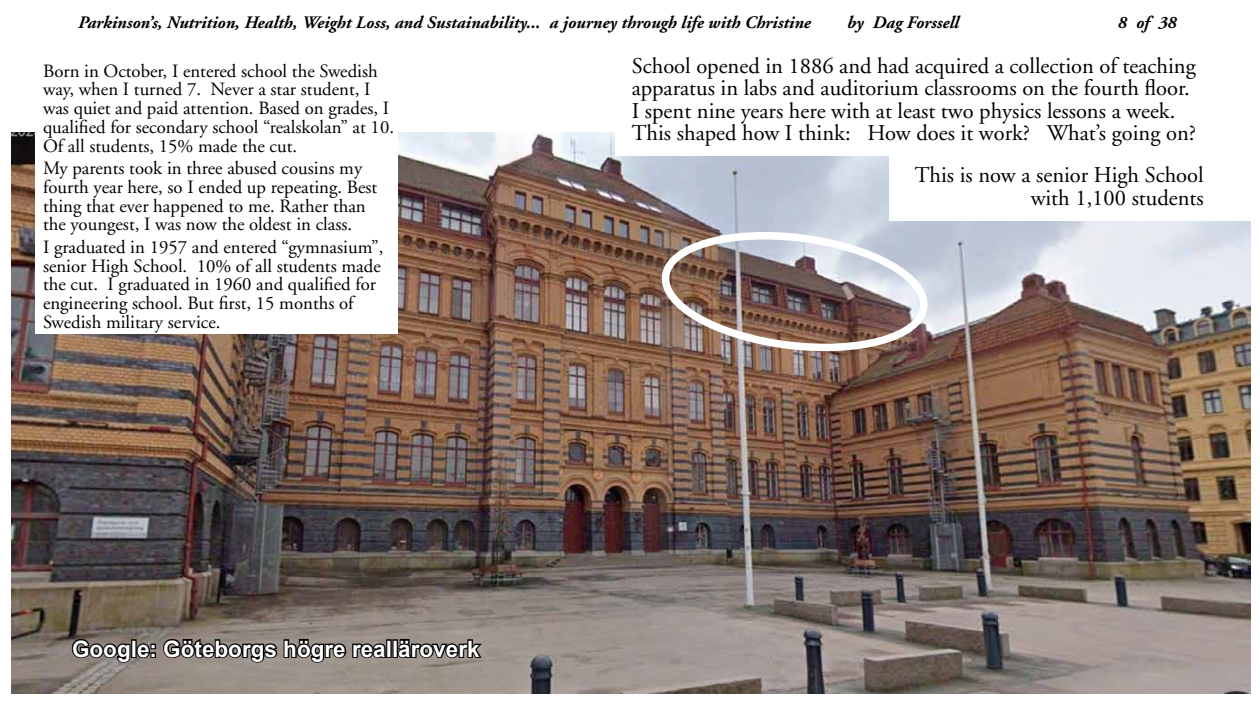
<style>
.page{position:relative;width:1260px;height:709px;background:#fff}
.page>*{position:absolute;margin:0;border:0;box-sizing:border-box;transform-origin:0 0}
.t1{font:22.5px/22.5px "Adobe Garamond";color:#000}
.t2{font:700 22.5px "Arial";color:#fff}
.t3{font:18.75px/18.8px "Adobe Garamond";color:#000}
.t4{font:italic 700 17.5px "Adobe Garamond";color:#000}
</style>
<div class="page">
<img style="left:12px;top:132px;width:1239px;height:561px">
<img style="left:654px;top:221px;width:282px;height:133px">
<svg style="left:70px;top:636px;width:319px;height:28px"></svg>
<div style="left:386px;top:639px;width:6px;height:19px;border:2px solid #000"></div>
<div style="left:392px;top:639px;width:6px;height:19px;border:2px solid #000"></div>
<svg style="left:396px;top:638px;width:89px;height:23px"></svg>
<div style="left:36px;top:57px;width:362px;height:277px;background:#fff"></div>
<div style="left:615px;top:128px;width:354px;height:27px;background:#fff"></div>
<div style="left:889px;top:128px;width:367px;height:93px;background:#fff"></div>
<p class="t4" style="left:78px;top:13px;width:734px">Parkinson’s, Nutrition, Health, Weight Loss, and Sustainability... a journey through life with Christine</p>
<p class="t4" style="left:847px;top:13px;width:113px">by Dag Forssell</p>
<p class="t4" style="left:1118px;top:13px;width:60px">8 of 38</p>
<p class="t3" style="left:43px;top:62px;width:353px">Born in October, I entered school the Swedish way, when I turned 7. Never a star student, I was quiet and paid attention. Based on grades, I qualified for secondary school “realskolan” at 10.<br>Of all students, 15% made the cut.</p>
<p class="t3" style="left:43px;top:159px;width:336px">My parents took in three abused cousins my fourth year here, so I ended up repeating. Best thing that ever happened to me. Rather than the youngest, I was now the oldest in class.</p>
<p class="t3" style="left:43px;top:238px;width:342px">I graduated in 1957 and entered “gymnasium”, senior High School. 10% of all students made the cut. I graduated in 1960 and qualified for engineering school. But first, 15 months of Swedish military service.</p>
<p class="t2" style="left:72px;top:633px;width:409px">Google: Göteborgs högre realläroverk</p>
<p class="t1" style="left:632px;top:55px;width:566px">School opened in 1886 and had acquired a collection of teaching apparatus in labs and auditorium classrooms on the fourth floor.<br>I spent nine years here with at least two physics lessons a week.<br>This shaped how I think: How does it work? What’s going on?</p>
<p class="t1" style="left:915px;top:164px;width:291px;text-align:right">This is now a senior High School with 1,100 students</p>
</div>
